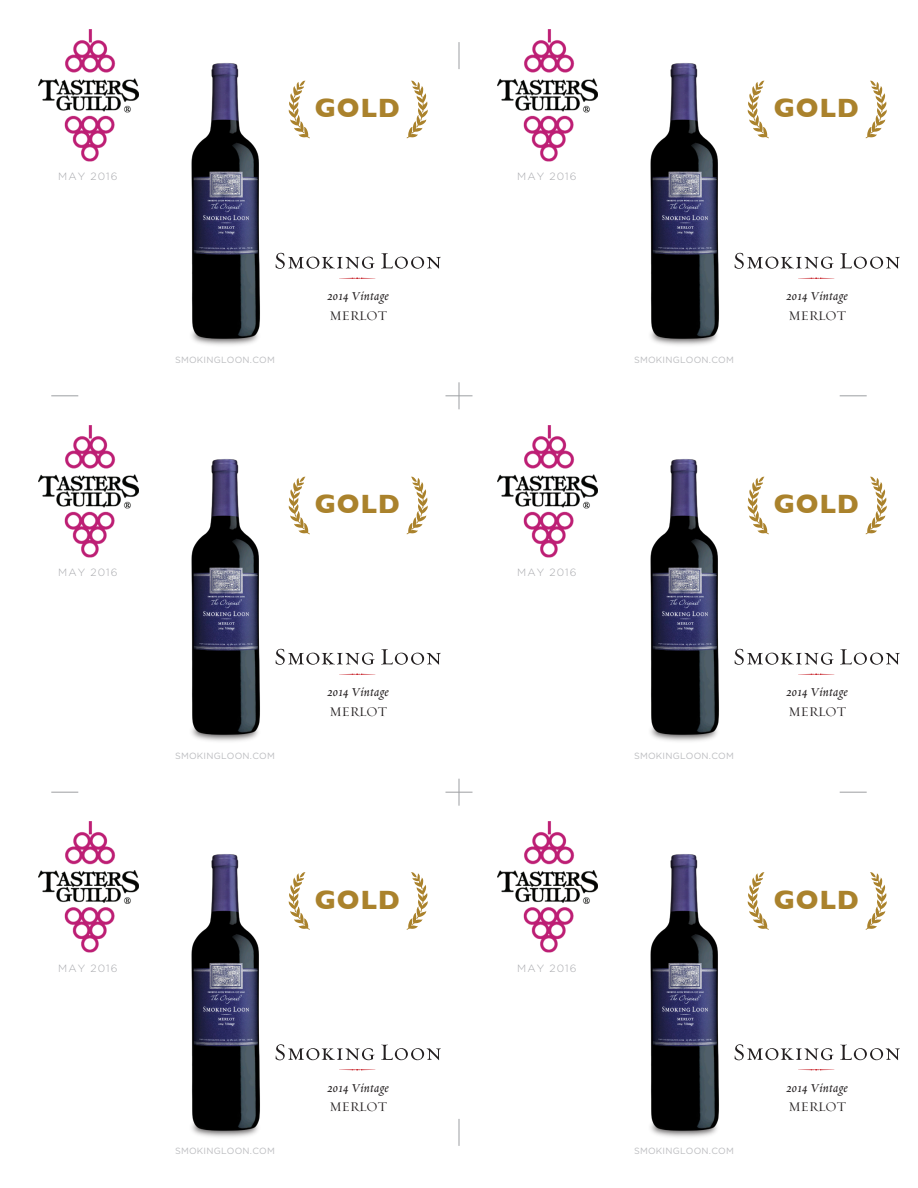
<style>
.page{position:relative;width:918px;height:1188px;background:#fff}
.page>*{position:absolute;margin:0;border:0;box-sizing:border-box;transform-origin:0 0}
.t1{font:700 27px "Gill Sans";letter-spacing:.025em;color:#aa822c}
.t2{font:13.5px "Requiem Text HTF Italic";letter-spacing:.025em;color:#231f20}
.t3{font:13.5px "Requiem Display HTF Roman";color:#231f20}
.t4{font:300 10.5px "Gotham";letter-spacing:.1em;color:#a8a9ad}
.t5{font:9px "Gotham";letter-spacing:.025em;color:#bcbdc0}
</style>
<div class="page">
<svg style="left:840px;top:792px;width:27px;height:1px"></svg>
<svg style="left:51px;top:792px;width:27px;height:1px"></svg>
<svg style="left:446px;top:779px;width:26px;height:27px"></svg>
<svg style="left:459px;top:1119px;width:1px;height:27px"></svg>
<svg style="left:840px;top:396px;width:27px;height:1px"></svg>
<svg style="left:51px;top:396px;width:27px;height:1px"></svg>
<svg style="left:446px;top:382px;width:26px;height:27px"></svg>
<svg style="left:459px;top:42px;width:1px;height:27px"></svg>
<svg style="left:866px;top:81px;width:21px;height:57px"></svg>
<svg style="left:748px;top:81px;width:21px;height:57px"></svg>
<svg style="left:798px;top:278px;width:36px;height:1px"></svg>
<svg style="left:735px;top:253px;width:99px;height:16px"></svg>
<svg style="left:840px;top:253px;width:60px;height:16px"></svg>
<img style="left:650px;top:63px;width:69px;height:282px">
<img style="left:497px;top:30px;width:101px;height:131px">
<svg style="left:407px;top:81px;width:21px;height:57px"></svg>
<svg style="left:289px;top:81px;width:21px;height:57px"></svg>
<svg style="left:339px;top:278px;width:36px;height:1px"></svg>
<svg style="left:276px;top:253px;width:99px;height:16px"></svg>
<svg style="left:381px;top:253px;width:60px;height:16px"></svg>
<img style="left:191px;top:63px;width:69px;height:282px">
<img style="left:38px;top:30px;width:101px;height:131px">
<svg style="left:866px;top:477px;width:21px;height:57px"></svg>
<svg style="left:748px;top:477px;width:21px;height:57px"></svg>
<svg style="left:798px;top:674px;width:36px;height:1px"></svg>
<svg style="left:735px;top:649px;width:99px;height:16px"></svg>
<svg style="left:840px;top:649px;width:60px;height:16px"></svg>
<img style="left:650px;top:459px;width:69px;height:282px">
<img style="left:497px;top:426px;width:101px;height:131px">
<svg style="left:407px;top:477px;width:21px;height:57px"></svg>
<svg style="left:289px;top:477px;width:21px;height:57px"></svg>
<svg style="left:339px;top:674px;width:36px;height:1px"></svg>
<svg style="left:276px;top:649px;width:99px;height:16px"></svg>
<svg style="left:381px;top:649px;width:60px;height:16px"></svg>
<img style="left:191px;top:459px;width:69px;height:282px">
<img style="left:38px;top:426px;width:101px;height:131px">
<svg style="left:866px;top:872px;width:21px;height:58px"></svg>
<svg style="left:748px;top:872px;width:21px;height:58px"></svg>
<svg style="left:798px;top:1069px;width:36px;height:2px"></svg>
<svg style="left:735px;top:1044px;width:99px;height:16px"></svg>
<svg style="left:840px;top:1045px;width:60px;height:15px"></svg>
<img style="left:650px;top:854px;width:69px;height:283px">
<img style="left:497px;top:821px;width:101px;height:132px">
<svg style="left:407px;top:872px;width:21px;height:58px"></svg>
<svg style="left:289px;top:872px;width:21px;height:58px"></svg>
<svg style="left:339px;top:1069px;width:36px;height:2px"></svg>
<svg style="left:276px;top:1044px;width:99px;height:16px"></svg>
<svg style="left:381px;top:1045px;width:60px;height:15px"></svg>
<img style="left:191px;top:854px;width:69px;height:283px">
<img style="left:38px;top:821px;width:101px;height:132px">
<h1 class="t1" style="left:315px;top:87px;width:87px">GOLD</h1>
<h1 class="t1" style="left:774px;top:87px;width:87px">GOLD</h1>
<p class="t4" style="left:58px;top:171px;width:61px">MAY 2016</p>
<p class="t4" style="left:517px;top:171px;width:61px">MAY 2016</p>
<h2 class="t2" style="left:327px;top:290px;width:63px">2014 Vintage</h2>
<h2 class="t3" style="left:329px;top:308px;width:59px">MERLOT</h2>
<h2 class="t2" style="left:786px;top:290px;width:63px">2014 Vintage</h2>
<h2 class="t3" style="left:788px;top:308px;width:59px">MERLOT</h2>
<p class="t5" style="left:175px;top:355px;width:101px">SMOKINGLOON.COM</p>
<p class="t5" style="left:634px;top:355px;width:101px">SMOKINGLOON.COM</p>
<h1 class="t1" style="left:315px;top:483px;width:87px">GOLD</h1>
<h1 class="t1" style="left:774px;top:483px;width:87px">GOLD</h1>
<p class="t4" style="left:58px;top:567px;width:61px">MAY 2016</p>
<p class="t4" style="left:517px;top:567px;width:61px">MAY 2016</p>
<h2 class="t2" style="left:327px;top:686px;width:63px">2014 Vintage</h2>
<h2 class="t3" style="left:329px;top:704px;width:59px">MERLOT</h2>
<h2 class="t2" style="left:786px;top:686px;width:63px">2014 Vintage</h2>
<h2 class="t3" style="left:788px;top:704px;width:59px">MERLOT</h2>
<p class="t5" style="left:175px;top:751px;width:101px">SMOKINGLOON.COM</p>
<p class="t5" style="left:634px;top:751px;width:101px">SMOKINGLOON.COM</p>
<h1 class="t1" style="left:315px;top:878px;width:87px">GOLD</h1>
<h1 class="t1" style="left:774px;top:878px;width:87px">GOLD</h1>
<p class="t4" style="left:58px;top:963px;width:61px">MAY 2016</p>
<p class="t4" style="left:517px;top:963px;width:61px">MAY 2016</p>
<h2 class="t2" style="left:327px;top:1081px;width:63px">2014 Vintage</h2>
<h2 class="t3" style="left:329px;top:1099px;width:59px">MERLOT</h2>
<h2 class="t2" style="left:786px;top:1081px;width:63px">2014 Vintage</h2>
<h2 class="t3" style="left:788px;top:1099px;width:59px">MERLOT</h2>
<p class="t5" style="left:175px;top:1146px;width:101px">SMOKINGLOON.COM</p>
<p class="t5" style="left:634px;top:1146px;width:101px">SMOKINGLOON.COM</p>
</div>
